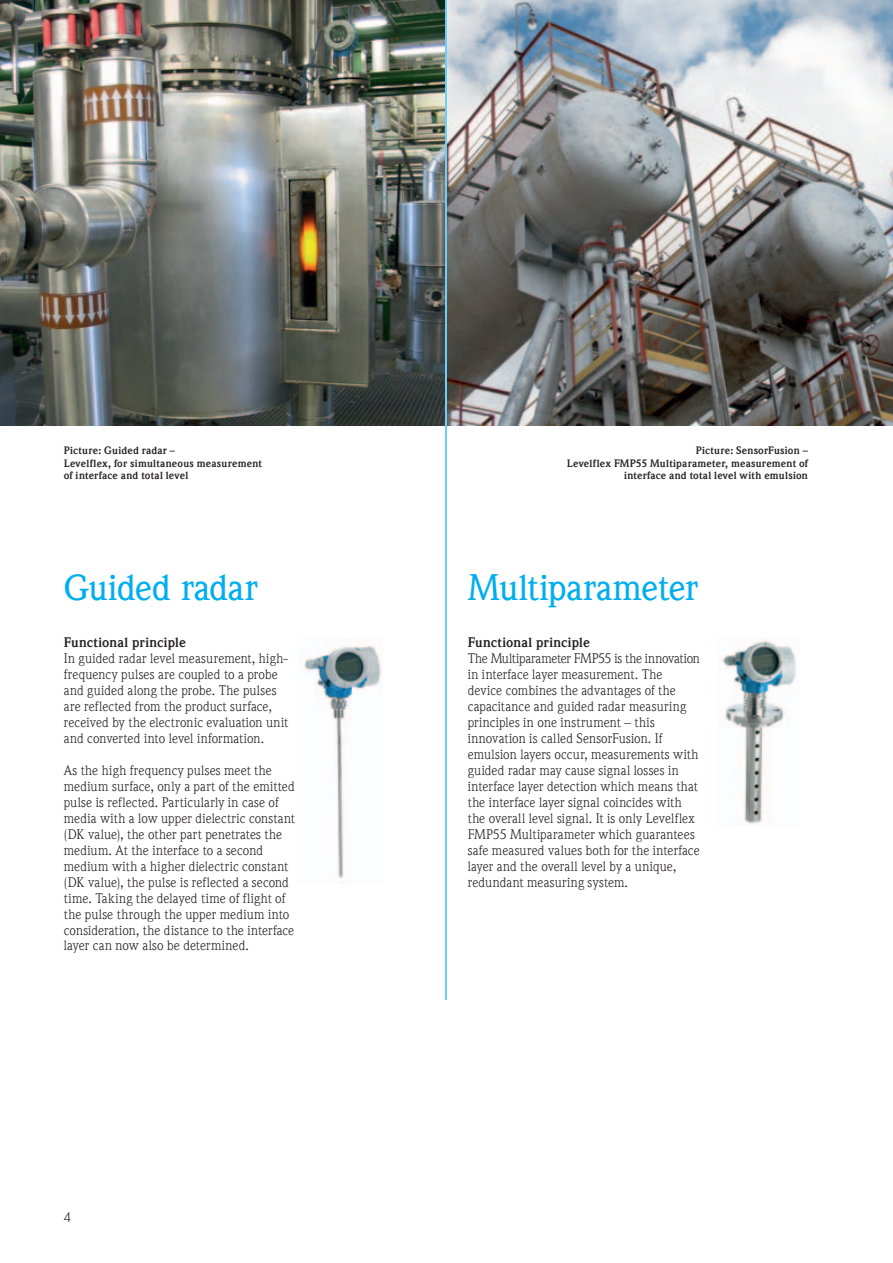
<style>
.page{position:relative;width:893px;height:1263px;background:#fff}
.page>*{position:absolute;margin:0;border:0;box-sizing:border-box;transform-origin:0 0}
.t1{font:500 36px "E+H Weidemann Com";letter-spacing:-.01em;color:#00aeef}
.t2{font:13.5px/15.9px "E+H Weidemann Com";letter-spacing:.01em;color:#231f20}
.t3{font:700 13.5px "E+H Weidemann Com";letter-spacing:.01em;color:#231f20}
.t4{font:700 10.5px/12.8px "E+H Weidemann Com";letter-spacing:.02em;color:#231f20}
</style>
<div class="page">
<img style="left:0;top:0;width:893px;height:425px">
<img style="left:303px;top:645px;width:79px;height:239px">
<img style="left:718px;top:640px;width:78px;height:186px">
<hr style="left:446px;top:0;width:1px;height:999px;background:#6bcff6">
<p class="t4" style="left:64px;top:445px;width:200px">Picture: Guided radar –<br>Levelflex, for simultaneous measurement of interface and total level</p>
<p class="t4" style="left:567px;top:445px;width:242px;text-align:right">Picture: SensorFusion –<br>Levelflex FMP55 Multiparameter, measurement of interface and total level with emulsion</p>
<h1 class="t1" style="left:64px;top:574px;width:195px">Guided radar</h1>
<h1 class="t1" style="left:468px;top:574px;width:232px">Multiparameter</h1>
<p class="t3" style="left:64px;top:638px;width:124px">Functional principle</p>
<p class="t2" style="left:64px;top:652px;width:226px">In guided radar level measurement, high&shy;frequency pulses are coupled to a probe and guided along the probe. The pulses are reflected from the product surface, received by the electronic evaluation unit and converted into level information.</p>
<p class="t2" style="left:64px;top:764px;width:233px">As the high frequency pulses meet the medium surface, only a part of the emitted pulse is reflected. Particularly in case of media with a low upper dielectric constant (DK value), the other part penetrates the medium. At the interface to a second medium with a higher dielectric constant (DK value), the pulse is reflected a second time. Taking the delayed time of flight of the pulse through the upper medium into consideration, the distance to the interface layer can now also be determined.</p>
<p class="t3" style="left:468px;top:638px;width:124px">Functional principle</p>
<p class="t2" style="left:468px;top:652px;width:234px">The Multiparameter FMP55 is the innovation in interface layer measurement. The device combines the advantages of the capacitance and guided radar measuring principles in one instrument – this innovation is called SensorFusion. If emulsion layers occur, measurements with guided radar may cause signal losses in interface layer detection which means that the interface layer signal coincides with the overall level signal. It is only Levelflex FMP55 Multiparameter which guarantees safe measured values both for the interface layer and the overall level by a unique, redundant measuring system.</p>
<p class="t2" style="left:64px;top:1210px;width:9px">4</p>
</div>
